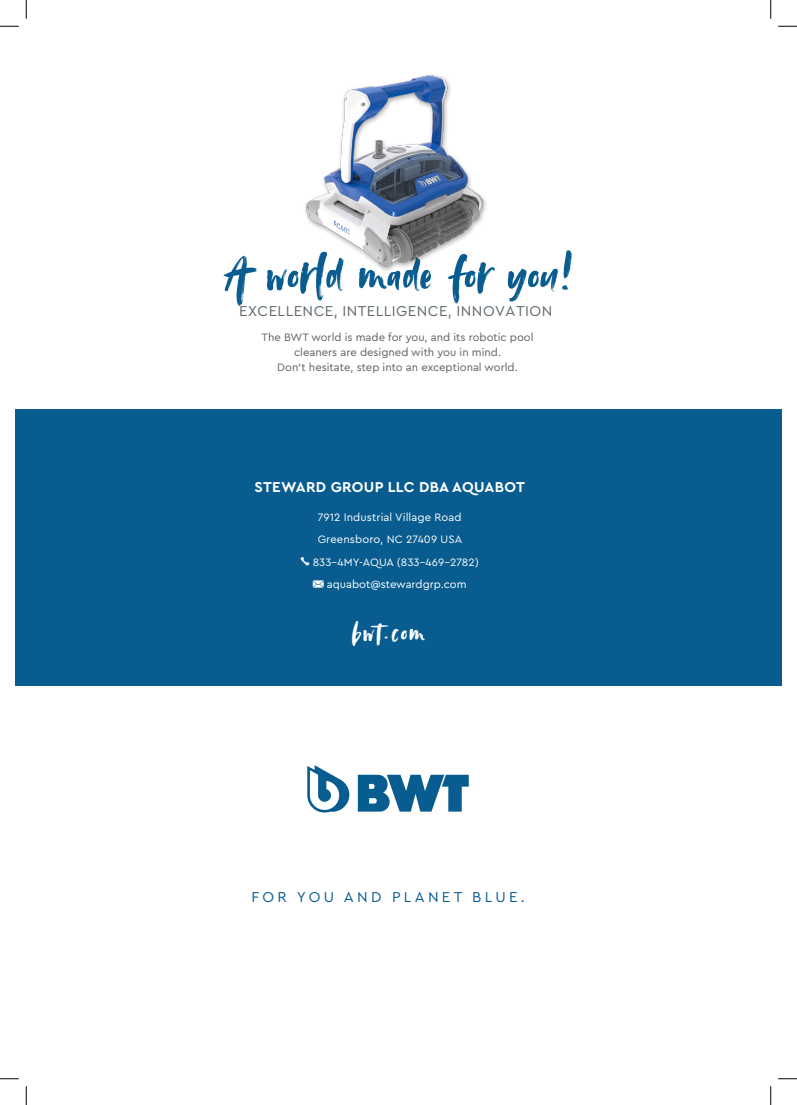
<style>
.page{position:relative;width:797px;height:1105px;background:#fff}
.page>*{position:absolute;margin:0;border:0;box-sizing:border-box;transform-origin:0 0}
.t1{font:55px "Avallon";letter-spacing:.01em;color:#085c8f}
.t2{font:30px "Avallon";letter-spacing:.06em;color:#fff}
.ArticelHeadline{font:15px "Cera PRO";letter-spacing:.03em;color:#5f696f}
.t3{font:700 15px "Cera PRO";letter-spacing:.02em;color:#fff}
.Subline_tite{font:15px "Cera PRO";letter-spacing:.22em;color:#085c8f}
.Fliesstext_BWT{font:11.25px/15px "Cera PRO";color:#5f5f62;text-align:center}
.t4{font:11.25px "Cera PRO";letter-spacing:.01em;color:#fff}
</style>
<div class="page">
<div style="left:16px;top:409px;width:765px;height:276px;background:#085c8f"></div>
<img style="left:305px;top:75px;width:181px;height:196px">
<svg style="left:300px;top:557px;width:9px;height:9px"></svg>
<svg style="left:313px;top:580px;width:11px;height:8px"></svg>
<svg style="left:358px;top:775px;width:111px;height:37px"></svg>
<svg style="left:307px;top:765px;width:42px;height:47px"></svg>
<svg style="left:0;top:25px;width:19px;height:2px"></svg>
<svg style="left:778px;top:25px;width:19px;height:2px"></svg>
<svg style="left:0;top:1078px;width:19px;height:1px"></svg>
<svg style="left:778px;top:1078px;width:19px;height:1px"></svg>
<svg style="left:25px;top:0;width:2px;height:19px"></svg>
<svg style="left:25px;top:1086px;width:2px;height:19px"></svg>
<svg style="left:770px;top:0;width:1px;height:19px"></svg>
<svg style="left:770px;top:1086px;width:1px;height:19px"></svg>
<p class="t1" style="left:224px;top:239px;width:351px">A world made for you!</p>
<p class="ArticelHeadline" style="left:239px;top:301px;width:315px">EXCELLENCE, INTELLIGENCE, INNOVATION</p>
<p class="Fliesstext_BWT" style="left:261px;top:329px;width:273px">The BWT world is made for you, and its robotic pool cleaners are designed with you in mind.</p>
<p class="Fliesstext_BWT" style="left:277px;top:359px;width:242px">Don‘t hesitate, step into an exceptional world.</p>
<p class="t3" style="left:254px;top:477px;width:272px">STEWARD GROUP LLC DBA AQUABOT</p>
<p class="t4" style="left:318px;top:510px;width:145px">7912 Industrial Village Road</p>
<p class="t4" style="left:318px;top:532px;width:146px">Greensboro, NC 27409 USA</p>
<p class="t4" style="left:313px;top:554px;width:167px">833-4MY-AQUA (833-469-2782)</p>
<p class="t4" style="left:327px;top:576px;width:141px">aquabot@stewardgrp.com</p>
<p class="t2" style="left:352px;top:613px;width:74px">bwt.com</p>
<p class="Subline_tite" style="left:251px;top:887px;width:275px">FOR YOU AND PLANET BLUE.</p>
</div>
